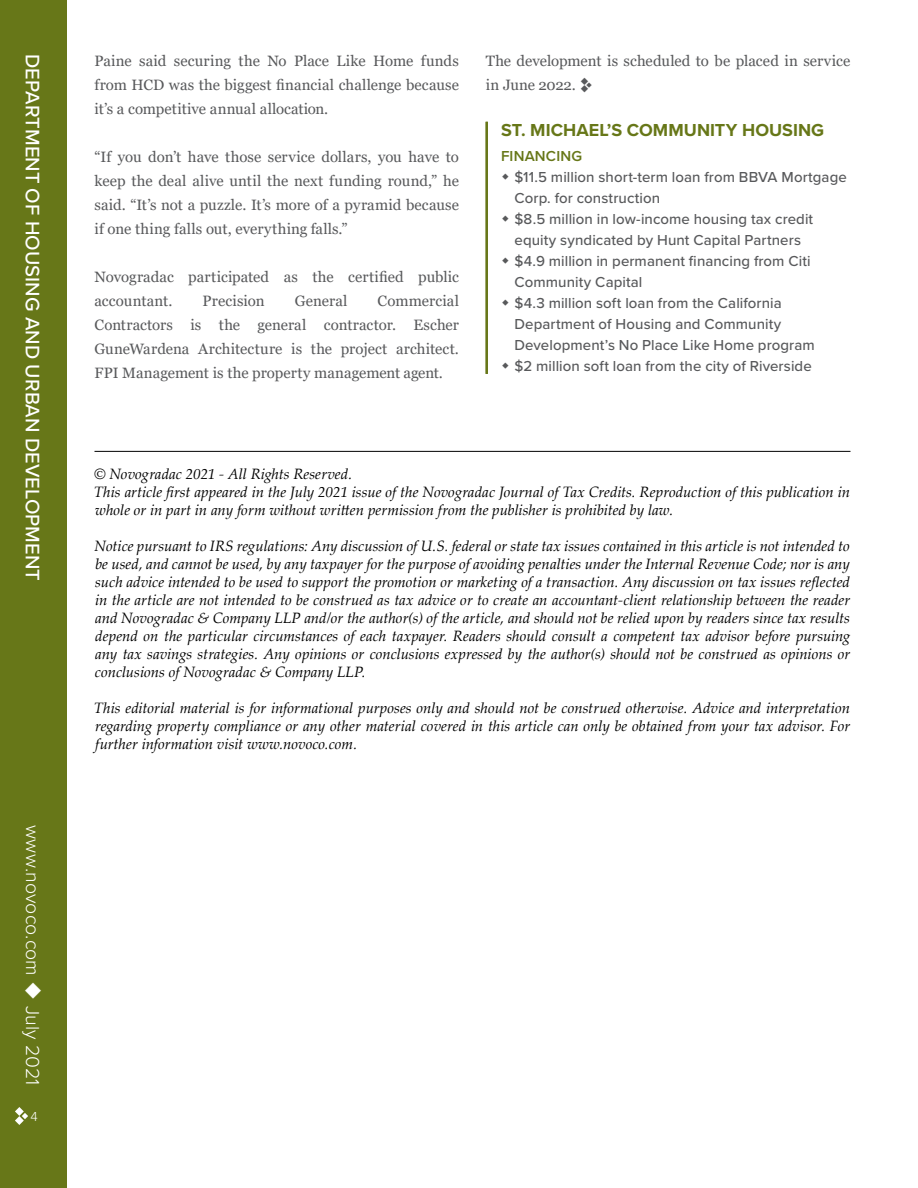
<style>
.page{position:relative;width:918px;height:1188px;background:#fff}
.page>*{position:absolute;margin:0;border:0;box-sizing:border-box;transform-origin:0 0}
.t1{font:500 20.25px "Proxima Nova";letter-spacing:.005em;color:#fff}
.t2{font:300 19.5px "Proxima Nova";letter-spacing:.005em;color:#fff}
.t3{font:700 18px "Proxima Nova";letter-spacing:.005em;color:#677718}
.t4{font:italic 15px/18px "Palatino Linotype";color:#000;text-align:justify}
.t5{font:15px/24px "Georgia";letter-spacing:.005em;color:#58595b;text-align:justify}
.t6{font:500 15px/21px "Proxima Nova";letter-spacing:.005em;color:#58595b}
.t7{font:600 15px "Proxima Nova";letter-spacing:.01em;color:#677718}
.t8{font:300 13.5px "Proxima Nova";color:#fff}
.s1{font-family:"Novoco Logo";font-size:16.5px}
</style>
<div class="page">
<hr style="left:94px;top:451px;width:756px;height:1px;background:#000">
<hr style="left:486px;top:122px;width:2px;height:252px;background:#677718">
<div style="left:0;top:0;width:68px;height:1188px;background:#677718"></div>
<svg style="left:15px;top:1107px;width:13px;height:18px"></svg>
<h1 class="t1" style="left:48px;top:54px;width:528px;rotate:90deg">DEPARTMENT OF HOUSING AND URBAN DEVELOPMENT</h1>
<h2 class="t2" style="left:47px;top:825px;width:262px;rotate:90deg">www.novoco.com ◆ July 2021</h2>
<p class="t8" style="left:30px;top:1107px;width:9px">4</p>
<p class="t5" style="left:94px;top:49px;width:366px">Paine said securing the No Place Like Home funds from HCD was the biggest financial challenge because it’s a competitive annual allocation.</p>
<p class="t5" style="left:94px;top:145px;width:366px">“If you don’t have those service dollars, you have to keep the deal alive until the next funding round,” he said. “It’s not a puzzle. It’s more of a pyramid because if one thing falls out, everything falls.”</p>
<p class="t5" style="left:94px;top:265px;width:366px">Novogradac participated as the certified public accountant.</p>
<p class="t5" style="left:94px;top:289px;width:366px;text-indent:283px">Commercial Contractors is the general contractor. Escher GuneWardena Architecture is the project architect.<br>FPI Management is the property management agent.</p>
<p class="t5" style="left:203px;top:289px;width:63px">Precision</p>
<p class="t5" style="left:295px;top:289px;width:54px">General</p>
<p class="t5" style="left:486px;top:49px;width:366px">The development is scheduled to be placed in service in June 2022. <span class="s1">;</span></p>
<p class="t3" style="left:501px;top:117px;width:325px">ST. MICHAEL’S COMMUNITY HOUSING</p>
<p class="t7" style="left:501px;top:145px;width:83px">FINANCING</p>
<p class="t6" style="left:514px;top:166px;width:334px">$11.5 million short-term loan from BBVA Mortgage Corp. for construction<br>$8.5 million in low-income housing tax credit equity syndicated by Hunt Capital Partners<br>$4.9 million in permanent financing from Citi Community Capital<br>$4.3 million soft loan from the California Department of Housing and Community Development’s No Place Like Home program<br>$2 million soft loan from the city of Riverside</p>
<p class="t4" style="left:94px;top:464px;width:758px;text-align:left">© Novogradac 2021 - All Rights Reserved.<br>This article first appeared in the July 2021 issue of the Novogradac Journal of Tax Credits. Reproduction of this publication in whole or in part in any form without written permission from the publisher is prohibited by law.</p>
<p class="t4" style="left:95px;top:536px;width:757px">Notice pursuant to IRS regulations: Any discussion of U.S. federal or state tax issues contained in this article is not intended to be used, and cannot be used, by any taxpayer for the purpose of avoiding penalties under the Internal Revenue Code; nor is any such advice intended to be used to support the promotion or marketing of a transaction. Any discussion on tax issues reflected in the article are not intended to be construed as tax advice or to create an accountant-client relationship between the reader and Novogradac &amp; Company LLP and/or the author(s) of the article, and should not be relied upon by readers since tax results depend on the particular circumstances of each taxpayer. Readers should consult a competent tax advisor before pursuing any tax savings strategies. Any opinions or conclusions expressed by the author(s) should not be construed as opinions or conclusions of Novogradac &amp; Company LLP.</p>
<p class="t4" style="left:94px;top:698px;width:758px">This editorial material is for informational purposes only and should not be construed otherwise. Advice and interpretation regarding property compliance or any other material covered in this article can only be obtained from your tax advisor. For further information visit www.novoco.com.</p>
</div>
